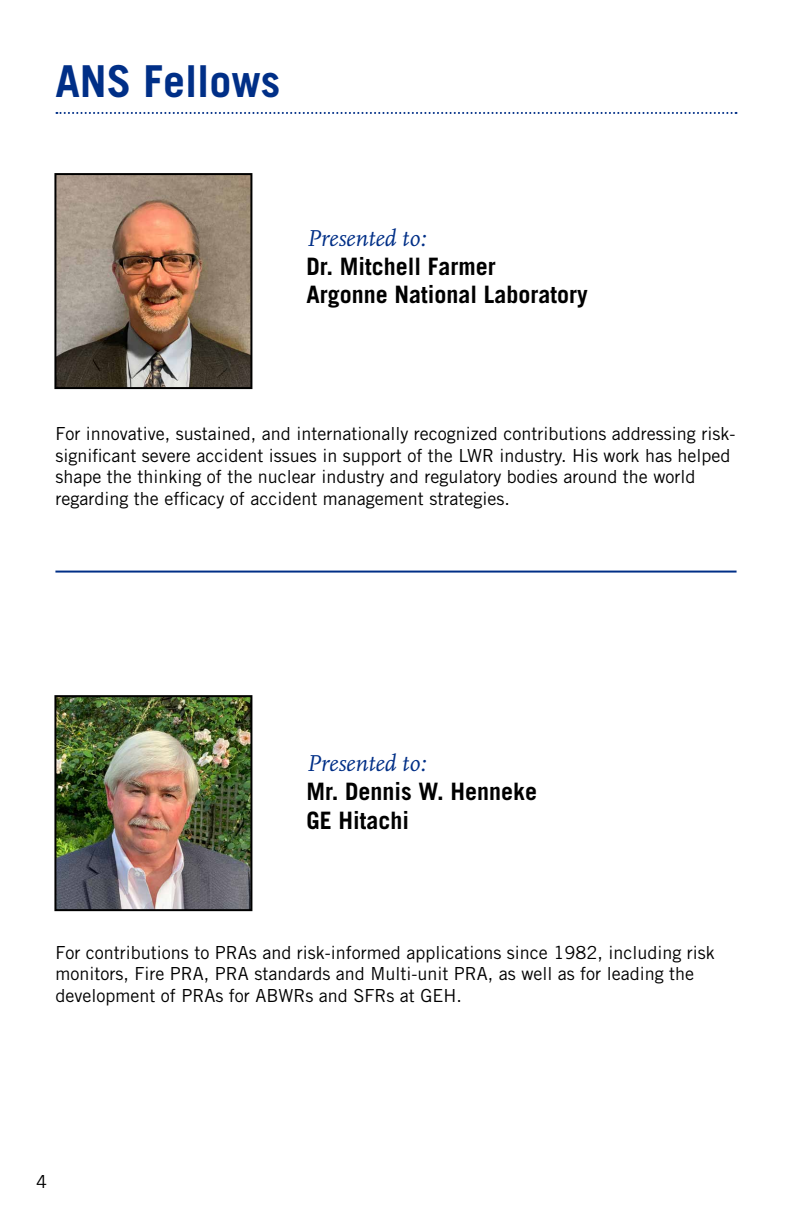
<style>
.page{position:relative;width:792px;height:1224px;background:#fff}
.page>*{position:absolute;margin:0;border:0;box-sizing:border-box;transform-origin:0 0}
.t1{font:700 44px "Trade Gothic";color:#002f87}
.t2{font:700 24px/28.8px "Trade Gothic";color:#000}
.t3{font:italic 24px "Scala OT";color:#002f87}
.t4{font:18px/21.6px "Trade Gothic";color:#000}
</style>
<div class="page">
<svg style="left:56px;top:112px;width:681px;height:2px"></svg>
<hr style="left:55px;top:571px;width:682px;height:2px;background:#002f87">
<img style="left:57px;top:176px;width:192px;height:210px">
<div style="left:54px;top:173px;width:198px;height:216px;border:2px solid #000"></div>
<img style="left:57px;top:698px;width:192px;height:210px">
<div style="left:54px;top:695px;width:198px;height:216px;border:2px solid #000"></div>
<h1 class="t1" style="left:55px;top:54px;width:226px">ANS Fellows</h1>
<h2 class="t3" style="left:306px;top:225px;width:121px">Presented to:</h2>
<h2 class="t2" style="left:306px;top:251px;width:283px">Dr. Mitchell Farmer<br>Argonne National Laboratory</h2>
<p class="t4" style="left:55px;top:423px;width:681px">For innovative, sustained, and internationally recognized contributions addressing risk&shy;significant severe accident issues in support of the LWR industry. His work has helped shape the thinking of the nuclear industry and regulatory bodies around the world regarding the efficacy of accident management strategies.</p>
<h2 class="t3" style="left:306px;top:750px;width:121px">Presented to:</h2>
<h2 class="t2" style="left:306px;top:777px;width:232px">Mr. Dennis W. Henneke<br>GE Hitachi</h2>
<p class="t4" style="left:55px;top:941px;width:661px">For contributions to PRAs and risk-informed applications since 1982, including risk monitors, Fire PRA, PRA standards and Multi-unit PRA, as well as for leading the development of PRAs for ABWRs and SFRs at GEH.</p>
<p class="t4" style="left:36px;top:1170px;width:12px">4</p>
</div>
